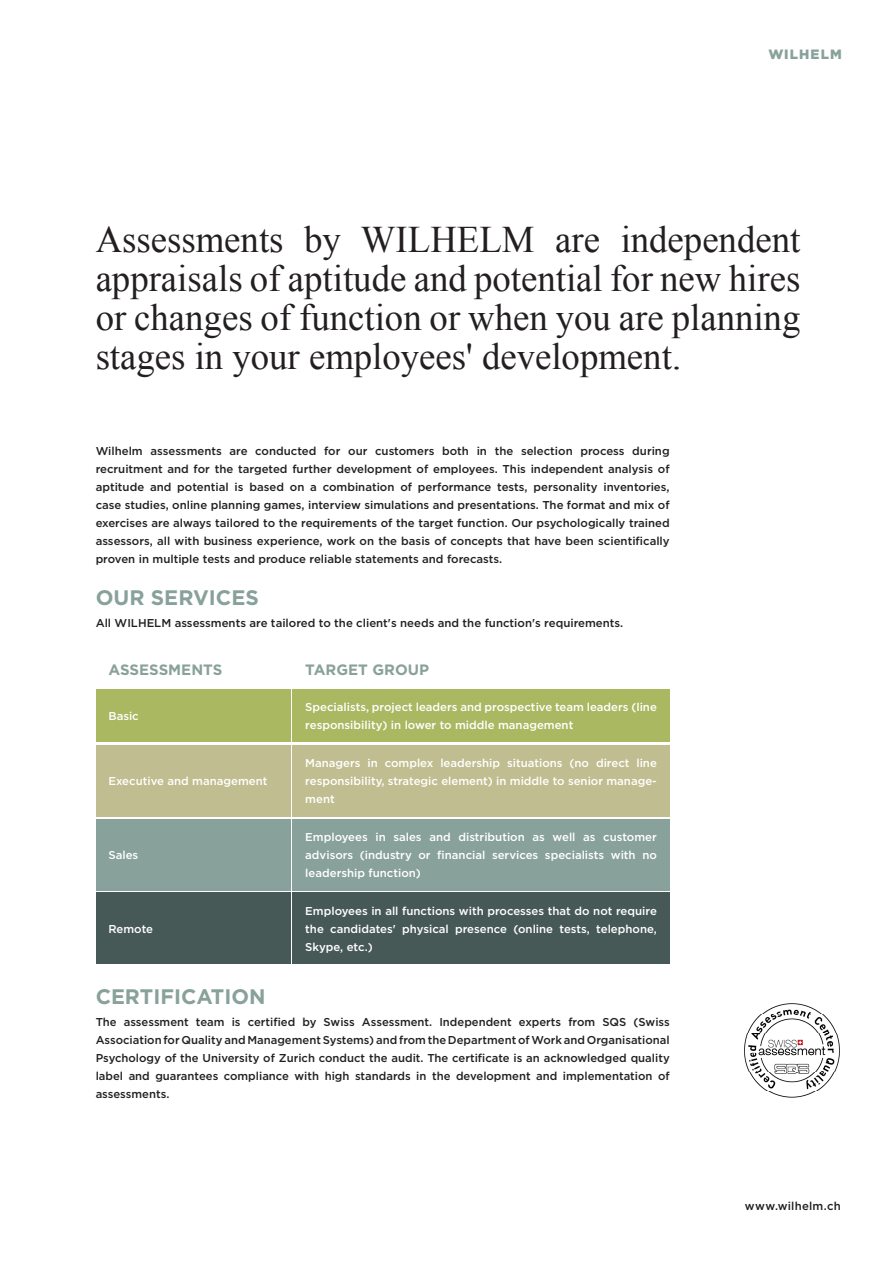
<style>
.page{position:relative;width:893px;height:1263px;background:#fff}
.page>*{position:absolute;margin:0;border:0;box-sizing:border-box;transform-origin:0 0}
._03_Serif_26{font:37.5px/39px "Times New Roman";color:#231f20;text-align:justify}
._05_Lauftext_nach_Ti{font:700 21px "Gotham";color:#88a19a}
._04_Titel_14{font:700 21px "Gotham";color:#88a19a}
.t1{font:700 15px "Gotham";color:#88a19a}
.t2{font:900 13.5px "Gotham";letter-spacing:.08em;color:#88a19a}
._05_Lauftext_nach_Ti-2{font:500 11.4px/18px "Gotham";color:#231f20;text-align:justify}
._05_Lauftext_nach_Ti-3{font:500 11.4px/18px "Gotham";color:#fff;text-align:justify}
.s1{font-size:39px}
</style>
<div class="page">
<img style="left:744px;top:1003px;width:96px;height:95px">
<div style="left:293px;top:689px;width:377px;height:53px;background:#aab862"></div>
<div style="left:96px;top:689px;width:194px;height:53px;background:#aab862"></div>
<div style="left:293px;top:745px;width:377px;height:71px;background:#c0bd90"></div>
<div style="left:96px;top:745px;width:194px;height:71px;background:#c0bd90"></div>
<div style="left:293px;top:819px;width:377px;height:71px;background:#88a19a"></div>
<div style="left:96px;top:819px;width:194px;height:71px;background:#88a19a"></div>
<div style="left:293px;top:893px;width:377px;height:71px;background:#475957"></div>
<div style="left:96px;top:893px;width:194px;height:71px;background:#475957"></div>
<p class="t2" style="left:768px;top:47px;width:75px">WILHELM</p>
<p class="_03_Serif_26" style="left:96px;top:219px;width:706px">Assessments by WILHELM are independent appraisals of aptitude and potential for new hires or changes of function or when you are planning stages in your employees' development<span class="s1">.</span></p>
<p class="_05_Lauftext_nach_Ti-2" style="left:96px;top:442px;width:576px">Wilhelm assessments are conducted for our customers both in the selection process during recruitment and for the targeted further development of employees. This independent analysis of aptitude and potential is based on a combination of performance tests, personality inventories, case studies, online planning games, interview simulations and presentations. The format and mix of exercises are always tailored to the requirements of the target function. Our psychologically trained assessors, all with business experience, work on the basis of concepts that have been scientifically proven in multiple tests and produce reliable statements and forecasts.</p>
<p class="_04_Titel_14" style="left:96px;top:583px;width:165px">OUR SERVICES</p>
<p class="_05_Lauftext_nach_Ti-2" style="left:96px;top:614px;width:529px">All WILHELM assessments are tailored to the client's needs and the function's requirements.</p>
<p class="t1" style="left:108px;top:660px;width:115px">ASSESSMENTS</p>
<p class="t1" style="left:305px;top:660px;width:125px">TARGET GROUP</p>
<p class="_05_Lauftext_nach_Ti-3" style="left:305px;top:698px;width:353px">Specialists, project leaders and prospective team leaders (line responsibility) in lower to middle management</p>
<p class="_05_Lauftext_nach_Ti-3" style="left:108px;top:707px;width:32px">Basic</p>
<p class="_05_Lauftext_nach_Ti-3" style="left:108px;top:772px;width:161px">Executive and management</p>
<p class="_05_Lauftext_nach_Ti-3" style="left:108px;top:846px;width:31px">Sales</p>
<p class="_05_Lauftext_nach_Ti-3" style="left:108px;top:919px;width:46px">Remote</p>
<p class="_05_Lauftext_nach_Ti-3" style="left:305px;top:754px;width:353px">Managers in complex leadership situations (no direct line responsibility, strategic element) in middle to senior manage&shy;ment</p>
<p class="_05_Lauftext_nach_Ti-3" style="left:305px;top:828px;width:353px">Employees in sales and distribution as well as customer advisors (industry or financial services specialists with no leadership function)</p>
<p class="_05_Lauftext_nach_Ti-3" style="left:305px;top:901px;width:353px">Employees in all functions with processes that do not require the candidates' physical presence (online tests, telephone, Skype, etc.)</p>
<p class="_05_Lauftext_nach_Ti" style="left:96px;top:982px;width:171px">CERTIFICATION</p>
<p class="_05_Lauftext_nach_Ti-2" style="left:96px;top:1013px;width:576px">The assessment team is certified by Swiss Assessment. Independent experts from SQS (Swiss Association for Quality and Management Systems) and from the Department of Work and Organisational Psychology of the University of Zurich conduct the audit. The certificate is an acknowledged quality label and guarantees compliance with high standards in the development and implementation of assessments.</p>
<p class="_05_Lauftext_nach_Ti-2" style="left:745px;top:1197px;width:97px">www.wilhelm.ch</p>
</div>
